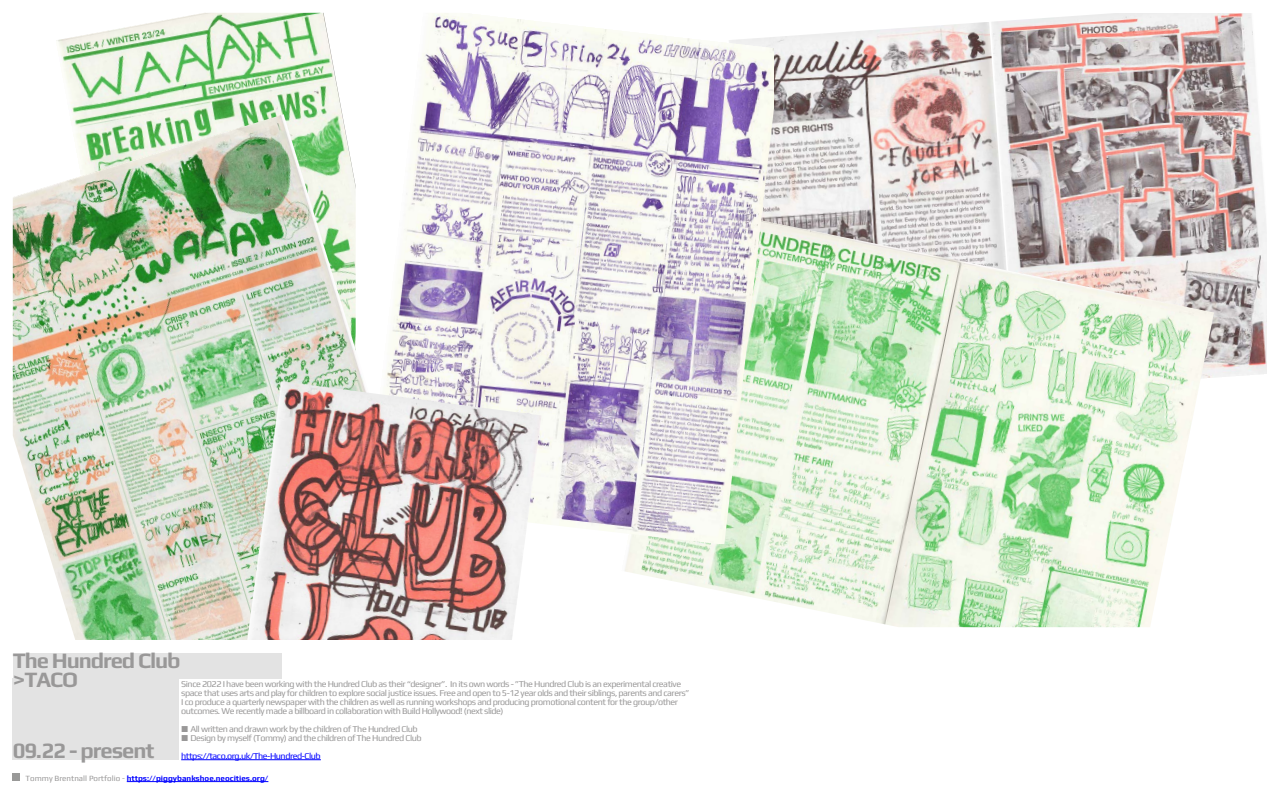
<style>
.page{position:relative;width:1280px;height:800px;background:#fff}
.page>*{position:absolute;margin:0;border:0;box-sizing:border-box;transform-origin:0 0}
.t1{font:700 22px/19px "Play";letter-spacing:-.05em;color:#999898}
.t2{font:9px/9px "Play";letter-spacing:-.05em;color:#999898}
.t3{font:700 8px "Play";color:#00f}
.s1{font-family:"Xolonium"}
.s2{color:#00f}
.s3{font-weight:400;color:#999898}
</style>
<div class="page">
<hr style="left:127px;top:781px;width:141px;height:1px;background:#00f">
<div style="left:13px;top:774px;width:7px;height:7px;background:#999998"></div>
<div style="left:13px;top:653px;width:269px;height:25px;background:#e3e3e3"></div>
<div style="left:13px;top:678px;width:166px;height:82px;background:#e3e3e3"></div>
<hr style="left:181px;top:760px;width:140px;height:1px;background:#00f">
<img style="left:994px;top:13px;width:273px;height:365px">
<img style="left:774px;top:22px;width:241px;height:185px">
<img style="left:56px;top:13px;width:287px;height:101px">
<img style="left:625px;top:207px;width:589px;height:420px">
<img style="left:13px;top:114px;width:350px;height:526px">
<img style="left:386px;top:13px;width:388px;height:531px">
<img style="left:247px;top:381px;width:295px;height:259px">
<h1 class="t1" style="left:13px;top:650px;width:169px">The Hundred Club &gt;TACO</h1>
<p class="t2" style="left:181px;top:679px;width:510px">Since 2022 I have been working with the Hundred Club as their “designer”. In its own words - ”The Hundred Club is an experimental creative space that uses arts and play for children to explore social justice issues. Free and open to 5-12 year olds and their siblings, parents and carers” I co produce a quarterly newspaper with the children as well as running workshops and producing promotional content for the group/other outcomes. We recently made a billboard in collaboration with Build Hollywood! (next slide)</p>
<p class="t2" style="left:181px;top:724px;width:238px"><span class="s1">■</span> All written and drawn work by the children of The Hundred Club</p>
<p class="t2" style="left:181px;top:728px;width:242px;line-height:18px"><span class="s1">■</span> Design by myself (Tommy) and the children of The Hundred Club <span class="s2">https://taco.org.uk/The-Hundred-Club</span></p>
<h1 class="t1" style="left:13px;top:739px;width:143px">09.22 - present</h1>
<p class="t3" style="left:26px;top:772px;width:244px"><span class="s3">Tommy Brentnall Portfolio -</span> https://piggybankshoe.neocities.org/</p>
</div>
